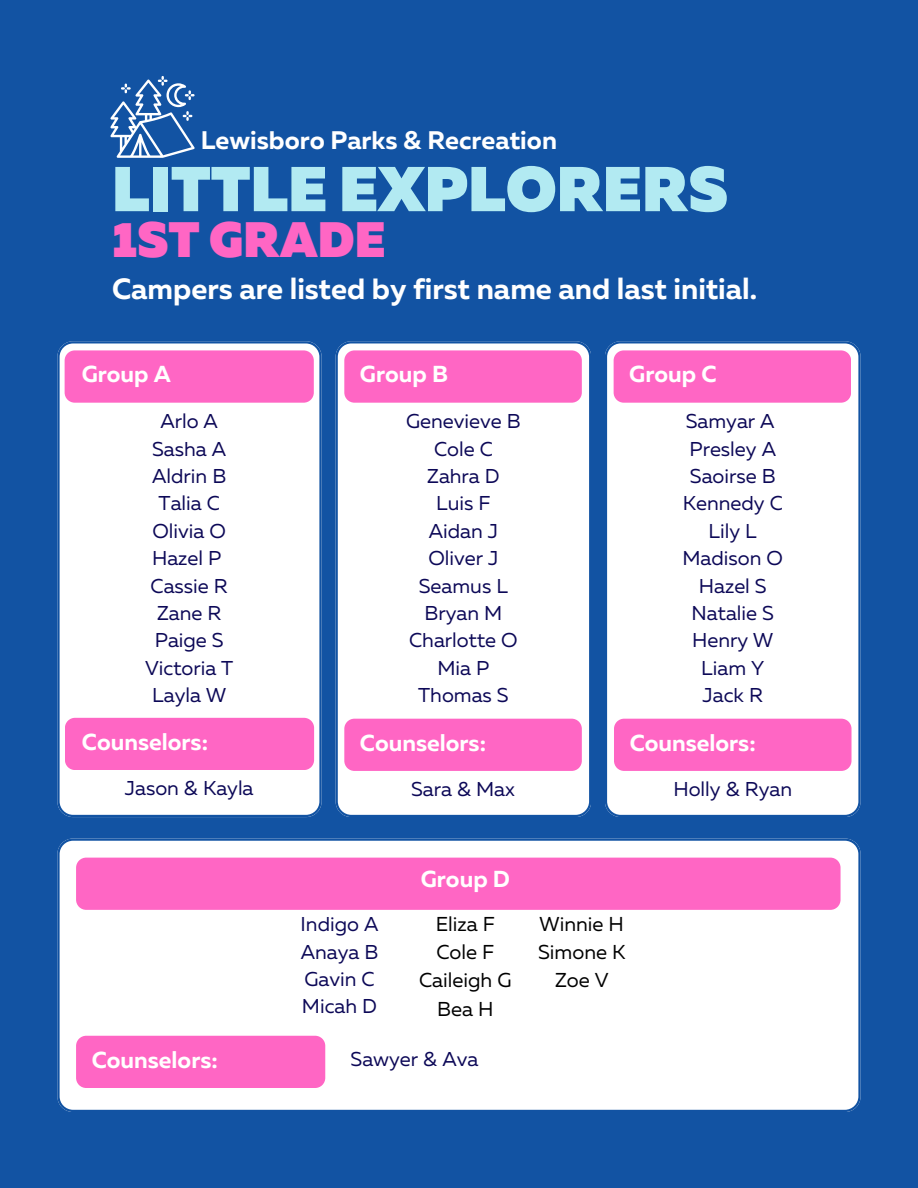
<style>
.page{position:relative;width:918px;height:1188px;background:#1253a3}
.page>*{position:absolute;margin:0;border:0;box-sizing:border-box;transform-origin:0 0}
.t1{font:900 63.3px "Muller";color:#b2eaf2}
.t2{font:900 49.8px "Muller";color:#ff66c4}
.t3{font:700 29.25px "Muller";color:#fff}
.t4{font:700 25.35px "Muller";color:#fff}
.t5{font:700 23.1px "Muller";color:#fff}
.t6{font:20.1px "Muller";color:#000}
.t7{font:19.95px "Muller";color:#0c0857}
</style>
<div class="page">
<div style="left:57px;top:341px;width:265px;height:476px;background:#fff"></div>
<div style="left:336px;top:341px;width:255px;height:476px;background:#fff"></div>
<div style="left:344px;top:350px;width:238px;height:53px;background:#ff66c4"></div>
<div style="left:65px;top:350px;width:249px;height:53px;background:#ff66c4"></div>
<svg style="left:110px;top:76px;width:85px;height:82px"></svg>
<div style="left:65px;top:718px;width:249px;height:52px;background:#ff66c4"></div>
<div style="left:344px;top:719px;width:238px;height:52px;background:#ff66c4"></div>
<div style="left:605px;top:341px;width:255px;height:476px;background:#fff"></div>
<div style="left:614px;top:350px;width:237px;height:53px;background:#ff66c4"></div>
<div style="left:614px;top:719px;width:238px;height:52px;background:#ff66c4"></div>
<div style="left:57px;top:838px;width:804px;height:274px;background:#fff"></div>
<div style="left:76px;top:858px;width:764px;height:52px;background:#ff66c4"></div>
<div style="left:76px;top:1036px;width:249px;height:52px;background:#ff66c4"></div>
<p class="t4" style="left:201px;top:129px;width:358px">Lewisboro Parks &amp; Recreation</p>
<p class="t1" style="left:112px;top:163px;width:618px">LITTLE EXPLORERS</p>
<p class="t2" style="left:112px;top:219px;width:275px">1ST GRADE</p>
<p class="t3" style="left:112px;top:277px;width:647px">Campers are listed by first name and last initial.</p>
<p class="t5" style="left:82px;top:365px;width:91px">Group A</p>
<h3 class="t7" style="left:160px;top:413px;width:59px">Arlo A</h3>
<p class="t7" style="left:152px;top:440px;width:75px">Sasha A</p>
<h3 class="t7" style="left:152px;top:468px;width:75px">Aldrin B</h3>
<p class="t7" style="left:159px;top:495px;width:63px">Talia C</p>
<p class="t7" style="left:152px;top:522px;width:75px">Olivia O</p>
<p class="t7" style="left:152px;top:550px;width:71px">Hazel P</p>
<p class="t7" style="left:151px;top:577px;width:79px">Cassie R</p>
<p class="t7" style="left:157px;top:605px;width:66px">Zane R</p>
<p class="t7" style="left:155px;top:632px;width:70px">Paige S</p>
<p class="t7" style="left:145px;top:660px;width:90px">Victoria T</p>
<p class="t7" style="left:152px;top:687px;width:75px">Layla W</p>
<p class="t5" style="left:82px;top:732px;width:128px">Counselors:</p>
<p class="t5" style="left:360px;top:733px;width:128px">Counselors:</p>
<p class="t7" style="left:125px;top:780px;width:130px">Jason &amp; Kayla</p>
<h3 class="t7" style="left:411px;top:781px;width:105px">Sara &amp; Max</h3>
<p class="t5" style="left:360px;top:365px;width:89px">Group B</p>
<h3 class="t7" style="left:406px;top:413px;width:116px">Genevieve B</h3>
<h1 class="t7" style="left:434px;top:440px;width:60px">Cole C</h1>
<h2 class="t7" style="left:427px;top:468px;width:74px">Zahra D</h2>
<h3 class="t7" style="left:436px;top:495px;width:56px">Luis F</h3>
<p class="t7" style="left:429px;top:522px;width:71px">Aidan J</p>
<p class="t7" style="left:428px;top:550px;width:72px">Oliver J</p>
<p class="t7" style="left:419px;top:577px;width:91px">Seamus L</p>
<p class="t7" style="left:425px;top:605px;width:79px">Bryan M</p>
<p class="t7" style="left:409px;top:632px;width:110px">Charlotte O</p>
<p class="t7" style="left:438px;top:660px;width:53px">Mia P</p>
<p class="t7" style="left:418px;top:687px;width:92px">Thomas S</p>
<p class="t5" style="left:629px;top:365px;width:89px">Group C</p>
<h3 class="t7" style="left:686px;top:413px;width:90px">Samyar A</h3>
<p class="t7" style="left:689px;top:440px;width:88px">Presley A</p>
<p class="t7" style="left:690px;top:468px;width:87px">Saoirse B</p>
<p class="t7" style="left:683px;top:495px;width:101px">Kennedy C</p>
<p class="t7" style="left:709px;top:522px;width:50px">Lily L</p>
<p class="t7" style="left:682px;top:550px;width:102px">Madison O</p>
<p class="t7" style="left:699px;top:577px;width:69px">Hazel S</p>
<p class="t7" style="left:692px;top:605px;width:84px">Natalie S</p>
<p class="t7" style="left:692px;top:632px;width:83px">Henry W</p>
<p class="t7" style="left:701px;top:660px;width:65px">Liam Y</p>
<p class="t7" style="left:703px;top:687px;width:62px">Jack R</p>
<p class="t5" style="left:630px;top:733px;width:128px">Counselors:</p>
<h3 class="t7" style="left:673px;top:781px;width:120px">Holly &amp; Ryan</h3>
<h3 class="t5" style="left:92px;top:1050px;width:128px">Counselors:</h3>
<p class="t5" style="left:421px;top:869px;width:91px">Group D</p>
<p class="t6" style="left:436px;top:916px;width:61px">Eliza F</p>
<p class="t6" style="left:436px;top:944px;width:59px">Cole F</p>
<p class="t6" style="left:419px;top:972px;width:94px">Caileigh G</p>
<p class="t6" style="left:437px;top:1000px;width:58px">Bea H</p>
<p class="t7" style="left:351px;top:1051px;width:129px">Sawyer &amp; Ava</p>
<p class="t7" style="left:301px;top:916px;width:79px">Indigo A</p>
<p class="t7" style="left:301px;top:943px;width:79px">Anaya B</p>
<p class="t7" style="left:304px;top:971px;width:72px">Gavin C</p>
<p class="t7" style="left:302px;top:998px;width:77px">Micah D</p>
<p class="t6" style="left:540px;top:916px;width:86px">Winnie H</p>
<p class="t6" style="left:538px;top:944px;width:89px">Simone K</p>
<h3 class="t6" style="left:555px;top:972px;width:55px">Zoe V</h3>
</div>
